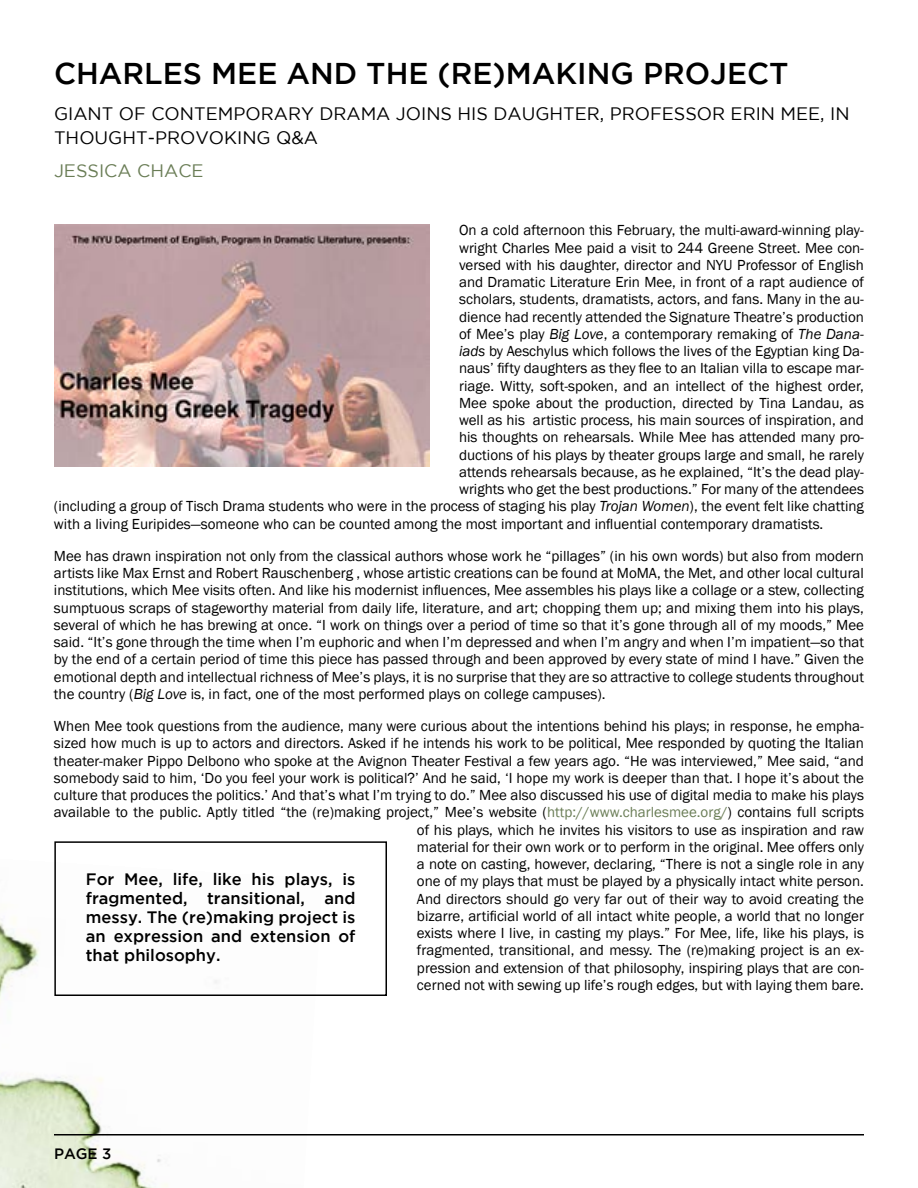
<style>
.page{position:relative;width:918px;height:1188px;background:#fff}
.page>*{position:absolute;margin:0;border:0;box-sizing:border-box;transform-origin:0 0}
.t1{font:500 30px "Gotham";color:#000}
.t2{font:18px/24.9px "Gotham";color:#000}
.t3{font:18px "Gotham";color:#6a7d56}
.t4{font:500 16.5px/19px "Gotham";color:#000;text-align:justify}
.t5{font:15px/17.2px "Franklin Gothic";color:#000;text-align:justify}
.t6{font:500 15px "Gotham";color:#000}
.s1{font-style:italic}
.s2{color:#6a7d56}
</style>
<div class="page">
<img style="left:0;top:918px;width:217px;height:270px">
<div style="left:54px;top:841px;width:333px;height:155px;border:2px solid #000"></div>
<img style="left:54px;top:225px;width:375px;height:241px">
<hr style="left:54px;top:1134px;width:810px;height:2px;background:#000">
<h1 class="t1" style="left:54px;top:56px;width:736px">CHARLES MEE AND THE (RE)MAKING PROJECT</h1>
<p class="t2" style="left:54px;top:100px;width:797px">GIANT OF CONTEMPORARY DRAMA JOINS HIS DAUGHTER, PROFESSOR ERIN MEE, IN<br>THOUGHT-PROVOKING Q&amp;A</p>
<p class="t3" style="left:54px;top:161px;width:151px">JESSICA CHACE</p>
<p class="t5" style="left:459px;top:222px;width:406px">On a cold afternoon this February, the multi-award-winning play-</p>
<p class="t5" style="left:459px;top:239px;width:406px">wright Charles Mee paid a visit to 244 Greene Street. Mee con-</p>
<p class="t5" style="left:459px;top:257px;width:406px">versed with his daughter, director and NYU Professor of English</p>
<p class="t5" style="left:459px;top:274px;width:406px">and Dramatic Literature Erin Mee, in front of a rapt audience of</p>
<p class="t5" style="left:459px;top:291px;width:406px">scholars, students, dramatists, actors, and fans. Many in the au-</p>
<p class="t5" style="left:459px;top:308px;width:406px">dience had recently attended the Signature Theatre’s production</p>
<p class="t5" style="left:459px;top:326px;width:406px">of Mee’s play <span class="s1">Big Love</span>, a contemporary remaking of <span class="s1">The Dana-</span></p>
<p class="t5" style="left:459px;top:343px;width:406px"><span class="s1">iads</span> by Aeschylus which follows the lives of the Egyptian king Da-</p>
<p class="t5" style="left:459px;top:360px;width:406px">naus’ fifty daughters as they flee to an Italian villa to escape mar-</p>
<p class="t5" style="left:459px;top:377px;width:406px">riage. Witty, soft-spoken, and an intellect of the highest order,</p>
<p class="t5" style="left:459px;top:395px;width:406px">Mee spoke about the production, directed by Tina Landau, as</p>
<p class="t5" style="left:459px;top:412px;width:406px">well as his artistic process, his main sources of inspiration, and</p>
<p class="t5" style="left:459px;top:429px;width:406px">his thoughts on rehearsals. While Mee has attended many pro-</p>
<p class="t5" style="left:459px;top:446px;width:406px">ductions of his plays by theater groups large and small, he rarely</p>
<p class="t5" style="left:459px;top:464px;width:406px">attends rehearsals because, as he explained, “It’s the dead play-</p>
<p class="t5" style="left:459px;top:481px;width:406px">wrights who get the best productions.” For many of the attendees</p>
<p class="t5" style="left:54px;top:498px;width:812px">(including a group of Tisch Drama students who were in the process of staging his play <span class="s1">Trojan Women</span>), the event felt like chatting</p>
<p class="t5" style="left:54px;top:515px;width:771px">with a living Euripides—someone who can be counted among the most important and influential contemporary dramatists.</p>
<p class="t5" style="left:54px;top:548px;width:812px">Mee has drawn inspiration not only from the classical authors whose work he “pillages” (in his own words) but also from modern artists like Max Ernst and Robert Rauschenberg , whose artistic creations can be found at MoMA, the Met, and other local cultural institutions, which Mee visits often. And like his modernist influences, Mee assembles his plays like a collage or a stew, collecting sumptuous scraps of stageworthy material from daily life, literature, and art; chopping them up; and mixing them into his plays, several of which he has brewing at once. “I work on things over a period of time so that it’s gone through all of my moods,” Mee said. “It’s gone through the time when I’m euphoric and when I’m depressed and when I’m angry and when I’m impatient—so that by the end of a certain period of time this piece has passed through and been approved by every state of mind I have.” Given the emotional depth and intellectual richness of Mee’s plays, it is no surprise that they are so attractive to college students throughout the country (<span class="s1">Big Love</span> is, in fact, one of the most performed plays on college campuses).</p>
<p class="t5" style="left:54px;top:718px;width:812px;text-align:right">When Mee took questions from the audience, many were curious about the intentions behind his plays; in response, he empha&shy;sized how much is up to actors and directors. Asked if he intends his work to be political, Mee responded by quoting the Italian theater-maker Pippo Delbono who spoke at the Avignon Theater Festival a few years ago. “He was interviewed,” Mee said, “and somebody said to him, ‘Do you feel your work is political?’ And he said, ‘I hope my work is deeper than that. I hope it’s about the culture that produces the politics.’ And that’s what I’m trying to do.” Mee also discussed his use of digital media to make his plays available to the public. Aptly titled “the (re)making project,” Mee’s website (<span class="s2">http://www.charlesmee.org/</span>) contains full scripts of his plays, which he invites his visitors to use as inspiration and raw<br>material for their own work or to perform in the original. Mee offers only<br>a note on casting, however, declaring, “There is not a single role in any<br>one of my plays that must be played by a physically intact white person.<br>And directors should go very far out of their way to avoid creating the<br>bizarre, artificial world of all intact white people, a world that no longer<br>exists where I live, in casting my plays.” For Mee, life, like his plays, is<br>fragmented, transitional, and messy. The (re)making project is an ex-<br>pression and extension of that philosophy, inspiring plays that are con-<br>cerned not with sewing up life’s rough edges, but with laying them bare.</p>
<p class="t4" style="left:86px;top:869px;width:271px">For Mee, life, like his plays, is fragmented, transitional, and messy. The (re)making project is an expression and extension of that philosophy.</p>
<p class="t6" style="left:54px;top:1145px;width:59px">PAGE 3</p>
</div>
